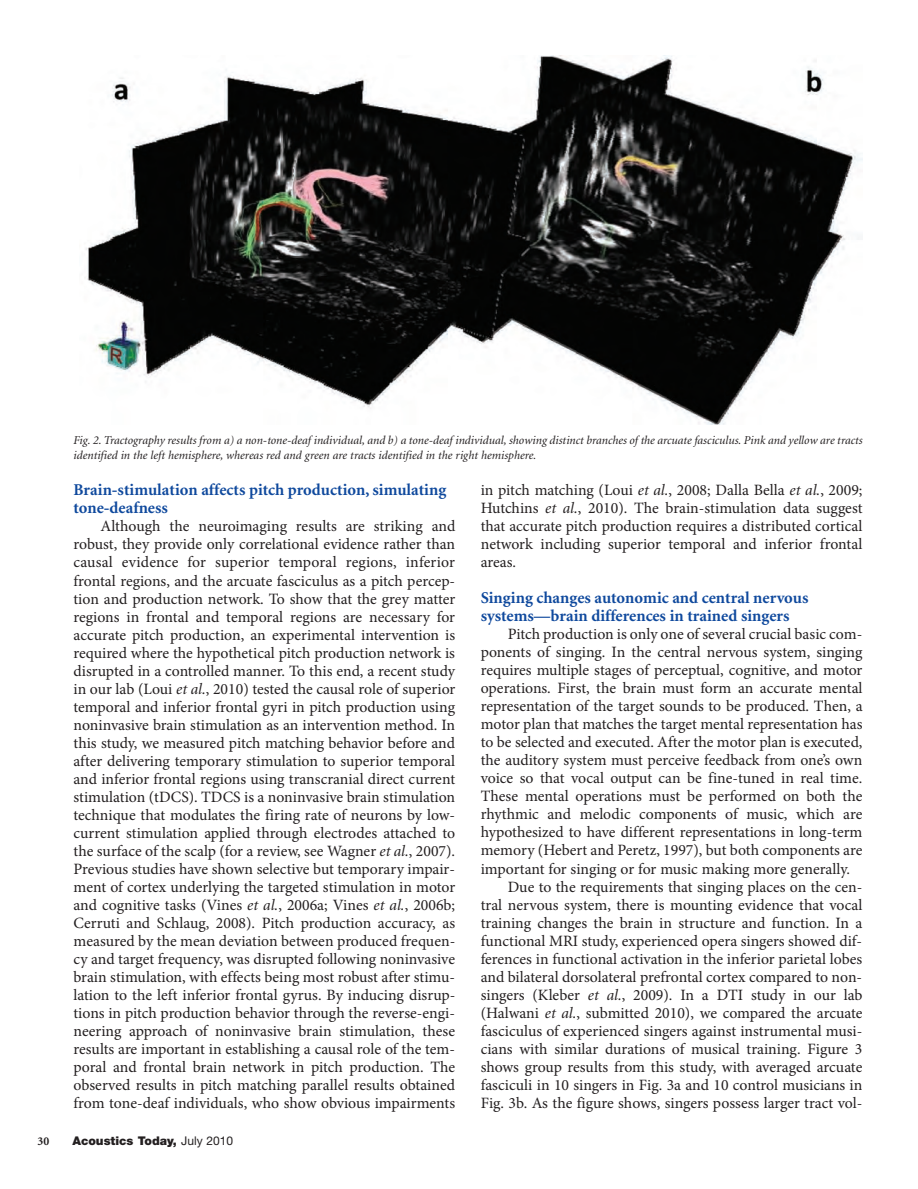
<style>
.page{position:relative;width:918px;height:1189px;background:#fff}
.page>*{position:absolute;margin:0;border:0;box-sizing:border-box;transform-origin:0 0}
.t1{font:700 16.5px/18px "Minion";color:#0f499d}
.t2{font:15.75px/18px "Minion Pro";color:#231f20;text-align:justify}
.t3{font:italic 12px/15px "Minion";color:#231f20}
.t4{font:900 12px "Helvetica Neue";color:#231f20}
.t5{font:700 12px "Minion";color:#231f20}
.s1{font-family:"Minion";font-style:italic}
.s2{font-weight:400}
</style>
<div class="page">
<img style="left:86px;top:55px;width:777px;height:370px">
<p class="t3" style="left:74px;top:433px;width:791px">Fig. 2. Tractography results from a) a non-tone-deaf individual, and b) a tone-deaf individual, showing distinct branches of the arcuate fasciculus. Pink and yellow are tracts identified in the left hemisphere, whereas red and green are tracts identified in the right hemisphere.</p>
<p class="t1" style="left:74px;top:482px;width:374px">Brain-stimulation affects pitch production, simulating tone-deafness</p>
<p class="t2" style="left:73px;top:518px;width:383px;text-indent:27px">Although the neuroimaging results are striking and robust, they provide only correlational evidence rather than causal evidence for superior temporal regions, inferior frontal regions, and the arcuate fasciculus as a pitch percep&shy;tion and production network. To show that the grey matter regions in frontal and temporal regions are necessary for accurate pitch production, an experimental intervention is required where the hypothetical pitch production network is disrupted in a controlled manner. To this end, a recent study in our lab (Loui <span class="s1">et al.</span>, 2010) tested the causal role of superior temporal and inferior frontal gyri in pitch production using noninvasive brain stimulation as an intervention method. In this study, we measured pitch matching behavior before and after delivering temporary stimulation to superior temporal and inferior frontal regions using transcranial direct current stimulation (tDCS). TDCS is a noninvasive brain stimulation technique that modulates the firing rate of neurons by low&shy;current stimulation applied through electrodes attached to the surface of the scalp (for a review, see Wagner <span class="s1">et al.</span>, 2007).<br>Previous studies have shown selective but temporary impair&shy;ment of cortex underlying the targeted stimulation in motor and cognitive tasks (Vines <span class="s1">et al.</span>, 2006a; Vines <span class="s1">et al.</span>, 2006b; Cerruti and Schlaug, 2008). Pitch production accuracy, as measured by the mean deviation between produced frequen&shy;cy and target frequency, was disrupted following noninvasive brain stimulation, with effects being most robust after stimu&shy;lation to the left inferior frontal gyrus. By inducing disrup&shy;tions in pitch production behavior through the reverse-engi&shy;neering approach of noninvasive brain stimulation, these results are important in establishing a causal role of the tem&shy;poral and frontal brain network in pitch production. The observed results in pitch matching parallel results obtained from tone-deaf individuals, who show obvious impairments</p>
<p class="t5" style="left:38px;top:1136px;width:13px">30</p>
<p class="t4" style="left:72px;top:1136px;width:162px">Acoustics Today, <span class="s2">July 2010</span></p>
<p class="t2" style="left:481px;top:482px;width:383px">in pitch matching (Loui <span class="s1">et al.</span>, 2008; Dalla Bella <span class="s1">et al.</span>, 2009; Hutchins <span class="s1">et al.</span>, 2010). The brain-stimulation data suggest that accurate pitch production requires a distributed cortical network including superior temporal and inferior frontal areas.</p>
<p class="t1" style="left:481px;top:590px;width:329px">Singing changes autonomic and central nervous systems—brain differences in trained singers</p>
<p class="t2" style="left:508px;top:626px;width:356px">Pitch production is only one of several crucial basic com-</p>
<p class="t2" style="left:481px;top:644px;width:383px">ponents of singing. In the central nervous system, singing</p>
<p class="t2" style="left:481px;top:662px;width:383px">requires multiple stages of perceptual, cognitive, and motor</p>
<p class="t2" style="left:481px;top:680px;width:383px">operations. First, the brain must form an accurate mental</p>
<p class="t2" style="left:481px;top:698px;width:383px">representation of the target sounds to be produced. Then, a</p>
<p class="t2" style="left:481px;top:716px;width:383px">motor plan that matches the target mental representation has</p>
<p class="t2" style="left:481px;top:734px;width:383px">to be selected and executed. After the motor plan is executed,</p>
<p class="t2" style="left:481px;top:752px;width:383px">the auditory system must perceive feedback from one’s own</p>
<p class="t2" style="left:481px;top:770px;width:383px">voice so that vocal output can be fine-tuned in real time.</p>
<p class="t2" style="left:481px;top:788px;width:383px">These mental operations must be performed on both the</p>
<p class="t2" style="left:481px;top:806px;width:383px">rhythmic and melodic components of music, which are</p>
<p class="t2" style="left:481px;top:824px;width:383px">hypothesized to have different representations in long-term</p>
<p class="t2" style="left:481px;top:842px;width:383px">memory (Hebert and Peretz, 1997), but both components are</p>
<p class="t2" style="left:481px;top:860px;width:371px">important for singing or for music making more generally.</p>
<p class="t2" style="left:508px;top:878px;width:356px">Due to the requirements that singing places on the cen-</p>
<p class="t2" style="left:481px;top:896px;width:383px">tral nervous system, there is mounting evidence that vocal</p>
<p class="t2" style="left:481px;top:914px;width:383px">training changes the brain in structure and function. In a</p>
<p class="t2" style="left:481px;top:932px;width:383px">functional MRI study, experienced opera singers showed dif-</p>
<p class="t2" style="left:481px;top:950px;width:383px">ferences in functional activation in the inferior parietal lobes</p>
<p class="t2" style="left:481px;top:968px;width:383px">and bilateral dorsolateral prefrontal cortex compared to non-</p>
<p class="t2" style="left:481px;top:986px;width:383px">singers (Kleber <span class="s1">et al.</span>, 2009). In a DTI study in our lab</p>
<p class="t2" style="left:481px;top:1004px;width:383px">(Halwani <span class="s1">et al.</span>, submitted 2010), we compared the arcuate</p>
<p class="t2" style="left:481px;top:1022px;width:383px">fasciculus of experienced singers against instrumental musi-</p>
<p class="t2" style="left:481px;top:1040px;width:383px">cians with similar durations of musical training. Figure 3</p>
<p class="t2" style="left:481px;top:1058px;width:383px">shows group results from this study, with averaged arcuate</p>
<p class="t2" style="left:481px;top:1076px;width:383px">fasciculi in 10 singers in Fig. 3a and 10 control musicians in</p>
<p class="t2" style="left:481px;top:1094px;width:383px">Fig. 3b. As the figure shows, singers possess larger tract vol-</p>
</div>
